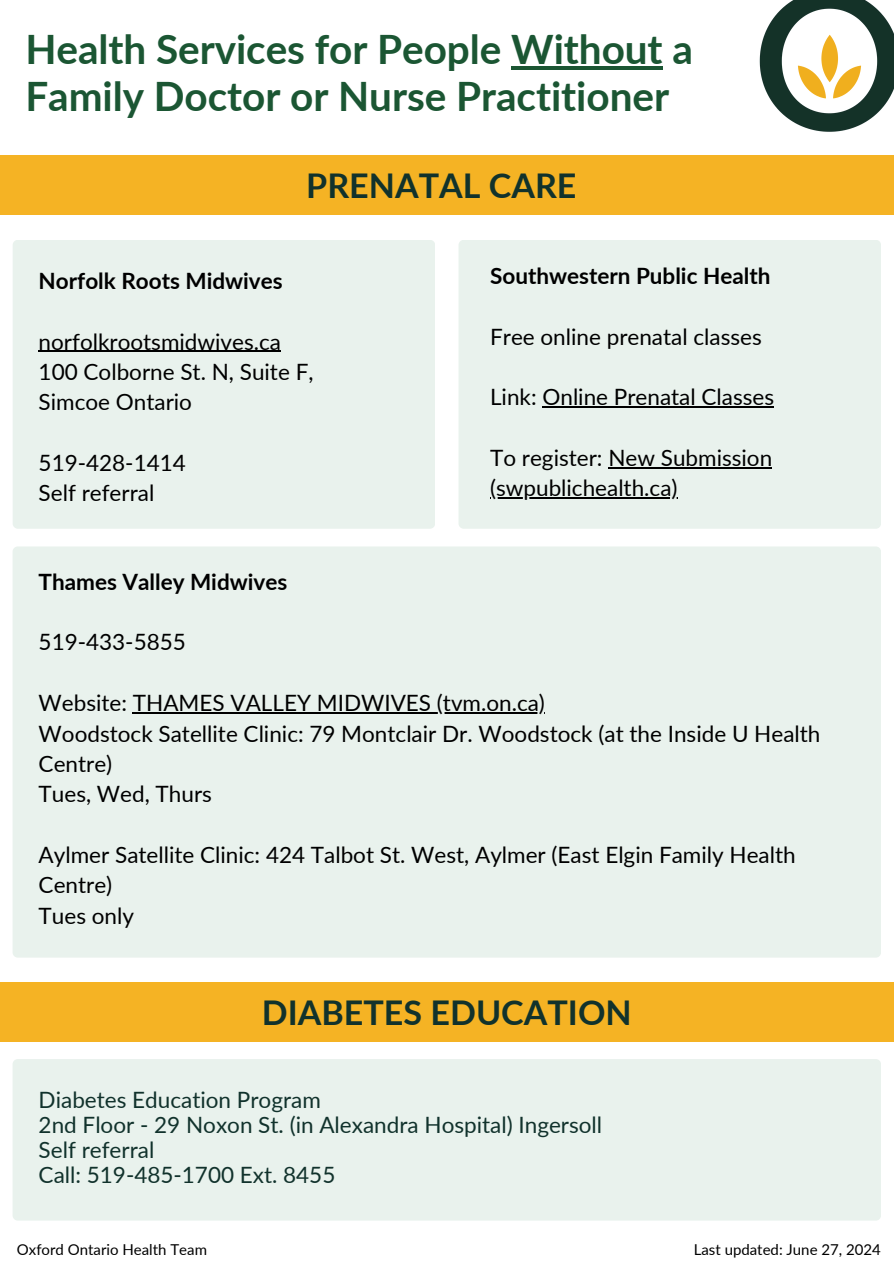
<style>
.page{position:relative;width:894px;height:1264px;background:#fff}
.page>*{position:absolute;margin:0;border:0;box-sizing:border-box;transform-origin:0 0}
.t1{font:700 40.5px/47.2px "Lato";color:#1b5633}
.t2{font:700 34.05px "Lato";color:#11322c}
.t3{font:22.5px/30.3px "Lato";color:#000}
.t4{font:22.5px/24.8px "Lato";color:#11322c}
.t5{font:700 22.5px "Lato";color:#000}
.t6{font:15px "Lato";color:#000}
</style>
<div class="page">
<div style="left:0;top:155px;width:893px;height:60px;background:#f5b324"></div>
<hr style="left:511px;top:66px;width:151px;height:4px;background:#1b5633">
<img style="left:759px;top:0;width:134px;height:132px">
<div style="left:13px;top:240px;width:422px;height:288px;background:#e9f2ed;border-radius:5px"></div>
<div style="left:458px;top:240px;width:422px;height:288px;background:#e9f2ed;border-radius:5px"></div>
<hr style="left:39px;top:350px;width:242px;height:2px;background:#000">
<hr style="left:542px;top:406px;width:232px;height:1px;background:#000">
<hr style="left:608px;top:467px;width:164px;height:1px;background:#000">
<hr style="left:490px;top:497px;width:187px;height:1px;background:#000">
<div style="left:13px;top:546px;width:867px;height:411px;background:#e9f2ed;border-radius:5px"></div>
<hr style="left:133px;top:712px;width:412px;height:1px;background:#000">
<div style="left:0;top:982px;width:893px;height:60px;background:#f5b324"></div>
<div style="left:13px;top:1059px;width:867px;height:161px;background:#e9f2ed;border-radius:5px"></div>
<h1 class="t1" style="left:25px;top:25px;width:669px">Health Services for People Without a<br>Family Doctor or Nurse Practitioner</h1>
<p class="t2" style="left:306px;top:164px;width:271px">PRENATAL CARE</p>
<h3 class="t5" style="left:39px;top:266px;width:245px">Norfolk Roots Midwives</h3>
<h4 class="t5" style="left:490px;top:261px;width:282px">Southwestern Public Health</h4>
<h4 class="t3" style="left:39px;top:326px;width:276px">norfolkrootsmidwives.ca<br>100 Colborne St. N, Suite F,<br>Simcoe Ontario</h4>
<h4 class="t3" style="left:39px;top:447px;width:149px">519-428-1414<br>Self referral</h4>
<h4 class="t5" style="left:39px;top:567px;width:250px">Thames Valley Midwives</h4>
<h4 class="t3" style="left:39px;top:626px;width:149px">519-433-5855</h4>
<h4 class="t3" style="left:490px;top:321px;width:273px">Free online prenatal classes</h4>
<h4 class="t3" style="left:490px;top:381px;width:285px">Link: Online Prenatal Classes</h4>
<h3 class="t3" style="left:490px;top:442px;width:283px">To register: New Submission</h3>
<h3 class="t3" style="left:490px;top:472px;width:189px">(swpublichealth.ca)</h3>
<h4 class="t3" style="left:39px;top:687px;width:507px">Website: THAMES VALLEY MIDWIVES (tvm.on.ca)</h4>
<h2 class="t3" style="left:39px;top:717px;width:783px">Woodstock Satellite Clinic: 79 Montclair Dr. Woodstock (at the Inside U Health<br>Centre)<br>Tues, Wed, Thurs</h2>
<h2 class="t3" style="left:39px;top:839px;width:758px">Aylmer Satellite Clinic: 424 Talbot St. West, Aylmer (East Elgin Family Health</h2>
<h4 class="t3" style="left:39px;top:869px;width:97px">Centre)<br>Tues only</h4>
<p class="t2" style="left:262px;top:991px;width:371px">DIABETES EDUCATION</p>
<p class="t4" style="left:39px;top:1087px;width:565px">Diabetes Education Program<br>2nd Floor - 29 Noxon St. (in Alexandra Hospital) Ingersoll<br>Self referral<br>Call: 519-485-1700 Ext. 8455</p>
<p class="t6" style="left:17px;top:1240px;width:191px">Oxford Ontario Health Team</p>
<p class="t6" style="left:693px;top:1240px;width:188px">Last updated: June 27, 2024</p>
</div>
